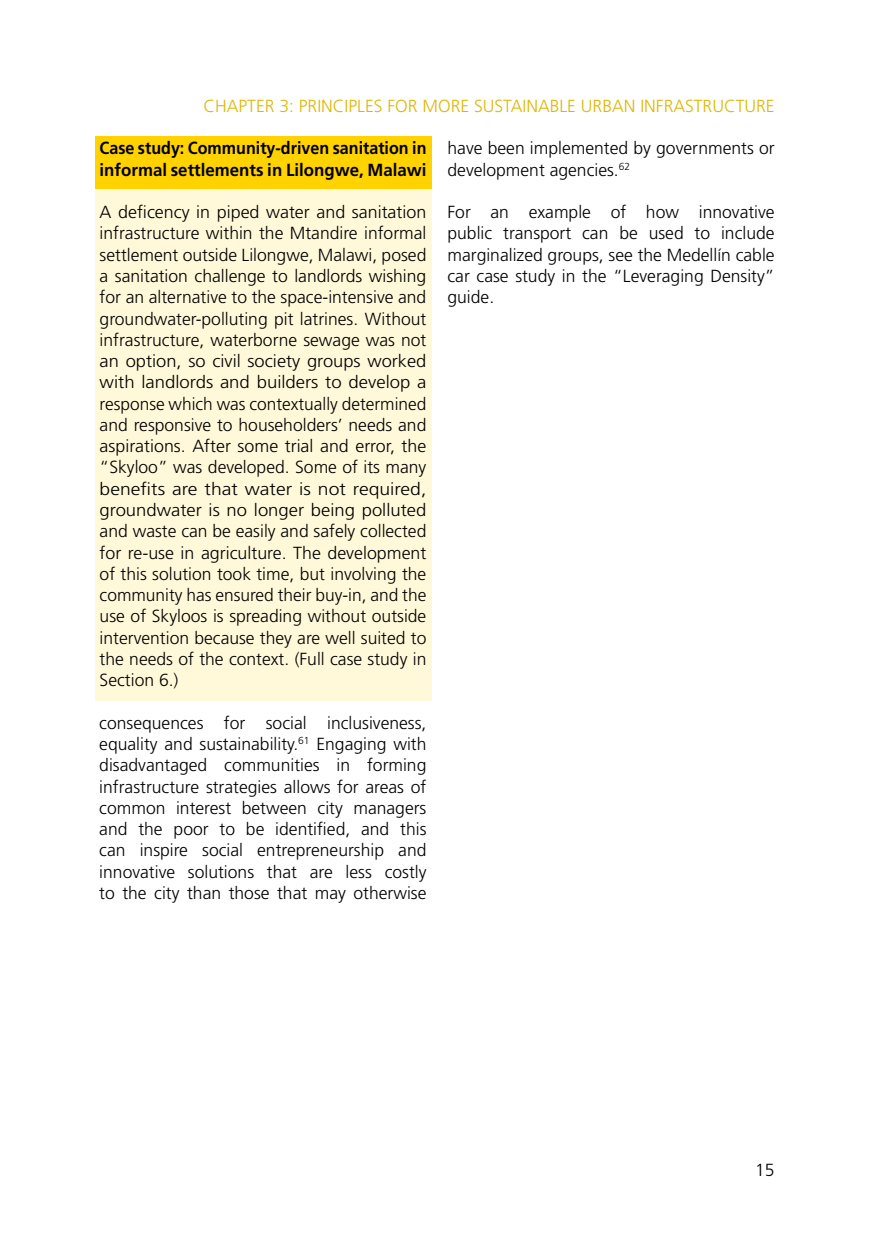
<style>
.page{position:relative;width:874px;height:1241px;background:#fff}
.page>*{position:absolute;margin:0;border:0;box-sizing:border-box;transform-origin:0 0}
.t1{font:300 17.5px/21.2px "Frutiger LT Std";color:#000;text-align:justify}
.t2{font:700 17.5px/21.2px "Frutiger";color:#000;scale:.92 1}
.t3{font:300 17.5px "Frutiger LT Std";color:#deb705}
</style>
<div class="page">
<div style="left:95px;top:136px;width:336px;height:53px;background:#ffd200"></div>
<div style="left:95px;top:189px;width:336px;height:512px;background:#fff8d9"></div>
<p class="t3" style="left:203px;top:95px;width:572px">Chapter 3: Princ iples for more sustainable urban infrastructure</p>
<p class="t2" style="left:99px;top:137px;width:357px">Case study: Community-driven sanitation in informal settlements in Lilongwe, Malawi</p>
<p class="t1" style="left:100px;top:202px;width:328px">A deficency in piped water and sanitation infrastructure within the Mtandire informal settlement outside Lilongwe, Malawi, posed a sanitation challenge to landlords wishing for an alternative to the space-intensive and groundwater-polluting pit latrines. Without infrastructure, waterborne sewage was not an option, so civil society groups worked with landlords and builders to develop a response which was contextually determined and responsive to householders’ needs and aspirations. After some trial and error, the “Skyloo” was developed. Some of its many benefits are that water is not required, groundwater is no longer being polluted and waste can be easily and safely collected for re-use in agriculture. The development of this solution took time, but involving the community has ensured their buy-in, and the use of Skyloos is spreading without outside intervention because they are well suited to the needs of the context. (Full case study in Section 6.)</p>
<p class="t1" style="left:99px;top:712px;width:328px">consequences for social inclusiveness, equality and sustainability.<sup>61</sup> Engaging with disadvantaged communities in forming infrastructure strategies allows for areas of common interest between city managers and the poor to be identified, and this can inspire social entrepreneurship and innovative solutions that are less costly to the city than those that may otherwise</p>
<p class="t1" style="left:447px;top:138px;width:328px">have been implemented by governments or development agencies.<sup>62</sup></p>
<p class="t1" style="left:447px;top:202px;width:328px">For an example of how innovative public transport can be used to include marginalized groups, see the Medellín cable car case study in the “Leveraging Density” guide.</p>
<p class="t1" style="left:754px;top:1159px;width:21px">15</p>
</div>
